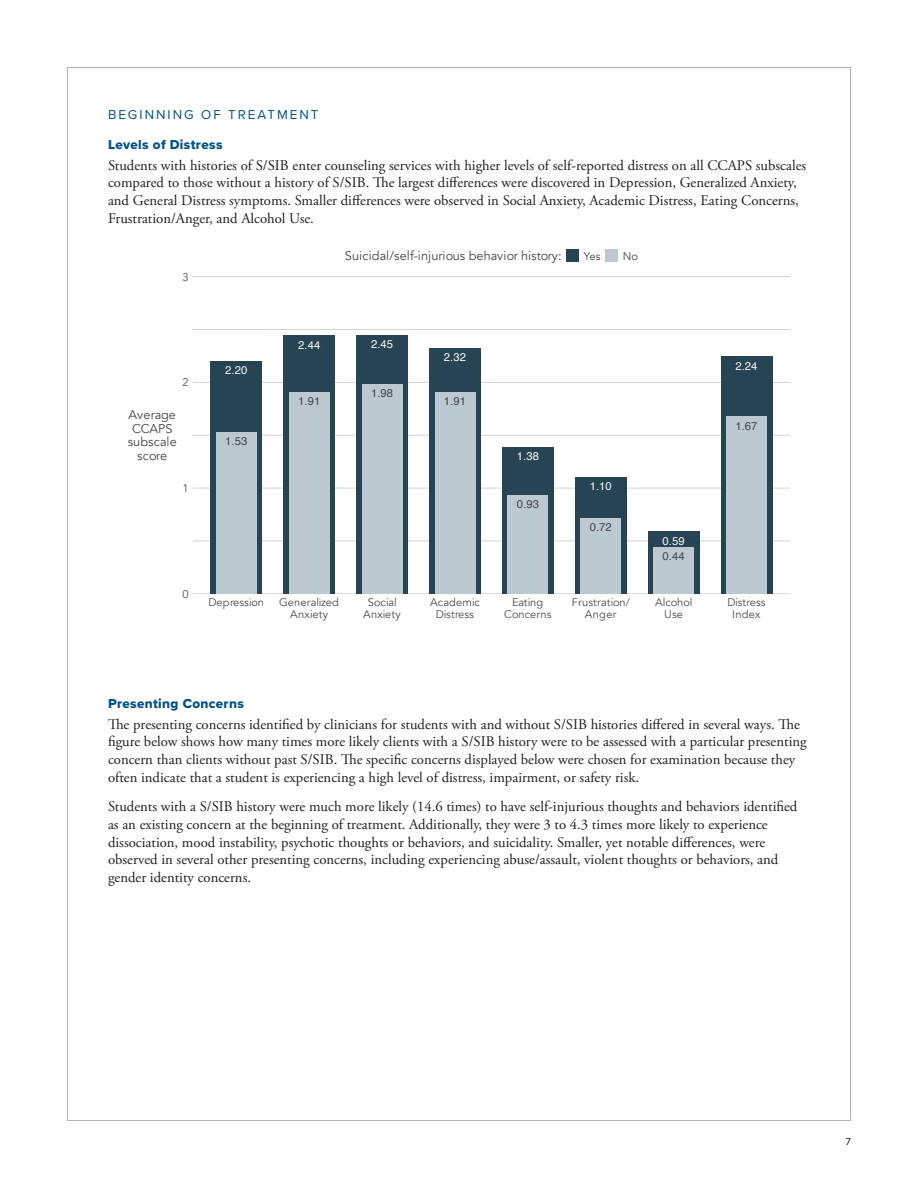
<style>
.page{position:relative;width:918px;height:1188px;background:#fff}
.page>*{position:absolute;margin:0;border:0;box-sizing:border-box;transform-origin:0 0}
.Txt_SpAfter_P{font:14.7px/17.7px "Adobe Garamond Pro";color:#231f20}
.SubSub_U_LC_Bold_H3{font:13.5px "Proxima Nova Extrabld";letter-spacing:.025em;color:#00528b}
.SubHead_Caps_Blu_H2{font:13.35px "Proxima Nova";letter-spacing:.15em;color:#00528b}
.t1{font:12.75px/13.6px "Avenir";letter-spacing:.005em;color:#43464b;text-align:center}
.t2{font:11.25px "Helvetica";letter-spacing:.005em;color:#43464b}
.t3{font:11.25px "Helvetica";letter-spacing:.005em;color:#faf9f6}
.t4{font:11.1px/12px "Avenir";letter-spacing:.015em;color:#4d4d4d;text-align:center}
.t5{font:11.1px "Avenir";color:#43464b}
.t6{font:10.5px "Proxima Nova";color:#231f20}
</style>
<div class="page">
<hr style="left:193px;top:541px;width:597px;height:1px;background:#d3d3d3">
<hr style="left:193px;top:435px;width:597px;height:1px;background:#d3d3d3">
<hr style="left:193px;top:329px;width:597px;height:1px;background:#d3d3d3">
<hr style="left:193px;top:593px;width:597px;height:1px;background:#d3d3d3">
<hr style="left:193px;top:488px;width:597px;height:1px;background:#d3d3d3">
<hr style="left:193px;top:382px;width:597px;height:1px;background:#d3d3d3">
<hr style="left:193px;top:276px;width:597px;height:1px;background:#d3d3d3">
<div style="left:211px;top:361px;width:51px;height:233px;background:#264454"></div>
<div style="left:284px;top:336px;width:51px;height:258px;background:#264454"></div>
<div style="left:357px;top:335px;width:51px;height:259px;background:#264454"></div>
<div style="left:430px;top:348px;width:51px;height:246px;background:#264454"></div>
<div style="left:502px;top:447px;width:51px;height:147px;background:#264454"></div>
<div style="left:575px;top:477px;width:51px;height:117px;background:#264454"></div>
<div style="left:648px;top:532px;width:51px;height:62px;background:#264454"></div>
<div style="left:721px;top:357px;width:51px;height:237px;background:#264454"></div>
<div style="left:216px;top:432px;width:40px;height:162px;background:#bdc9d1"></div>
<div style="left:289px;top:392px;width:40px;height:202px;background:#bdc9d1"></div>
<div style="left:362px;top:384px;width:40px;height:210px;background:#bdc9d1"></div>
<div style="left:435px;top:392px;width:40px;height:202px;background:#bdc9d1"></div>
<div style="left:508px;top:495px;width:40px;height:99px;background:#bdc9d1"></div>
<div style="left:581px;top:518px;width:40px;height:76px;background:#bdc9d1"></div>
<div style="left:654px;top:547px;width:40px;height:47px;background:#bdc9d1"></div>
<div style="left:727px;top:417px;width:40px;height:177px;background:#bdc9d1"></div>
<div style="left:566px;top:249px;width:13px;height:13px;background:#264454"></div>
<div style="left:605px;top:249px;width:13px;height:13px;background:#bdc9d1"></div>
<h2 class="SubHead_Caps_Blu_H2" style="left:108px;top:104px;width:212px">BEGINNING OF TREATMENT</h2>
<h3 class="SubSub_U_LC_Bold_H3" style="left:108px;top:135px;width:116px">Levels of Distress</h3>
<p class="Txt_SpAfter_P" style="left:108px;top:157px;width:700px">Students with histories of S/SIB enter counseling services with higher levels of self-reported distress on all CCAPS subscales compared to those without a history of S/SIB. The largest differences were discovered in Depression, Generalized Anxiety, and General Distress symptoms. Smaller differences were observed in Social Anxiety, Academic Distress, Eating Concerns, Frustration/Anger, and Alcohol Use.</p>
<p class="t4" style="left:182px;top:271px;width:8px">3</p>
<p class="t1" style="left:345px;top:250px;width:218px">Suicidal/self-injurious behavior history:</p>
<p class="t5" style="left:584px;top:249px;width:18px">Yes</p>
<p class="t5" style="left:623px;top:249px;width:17px">No</p>
<p class="t4" style="left:182px;top:377px;width:8px">2</p>
<p class="t1" style="left:128px;top:408px;width:51px">Average<br>CCAPS subscale score</p>
<p class="t4" style="left:182px;top:482px;width:8px">1</p>
<p class="t4" style="left:182px;top:588px;width:8px">0</p>
<p class="t3" style="left:225px;top:361px;width:24px">2.20</p>
<p class="t2" style="left:225px;top:433px;width:24px">1.53</p>
<p class="t3" style="left:298px;top:336px;width:24px">2.44</p>
<p class="t2" style="left:298px;top:393px;width:24px">1.91</p>
<p class="t3" style="left:371px;top:335px;width:24px">2.45</p>
<p class="t2" style="left:371px;top:385px;width:24px">1.98</p>
<p class="t3" style="left:444px;top:349px;width:24px">2.32</p>
<p class="t2" style="left:444px;top:392px;width:24px">1.91</p>
<p class="t3" style="left:517px;top:448px;width:24px">1.38</p>
<p class="t2" style="left:517px;top:495px;width:24px">0.93</p>
<p class="t3" style="left:590px;top:478px;width:24px">1.10</p>
<p class="t2" style="left:590px;top:518px;width:24px">0.72</p>
<p class="t3" style="left:663px;top:532px;width:24px">0.59</p>
<p class="t2" style="left:663px;top:548px;width:24px">0.44</p>
<p class="t3" style="left:735px;top:357px;width:24px">2.24</p>
<p class="t2" style="left:735px;top:417px;width:24px">1.67</p>
<p class="t4" style="left:209px;top:596px;width:57px">Depression</p>
<p class="t4" style="left:279px;top:596px;width:61px">Generalized<br>Anxiety</p>
<p class="t4" style="left:363px;top:596px;width:39px">Social<br>Anxiety</p>
<p class="t4" style="left:430px;top:596px;width:51px">Academic<br>Distress</p>
<p class="t4" style="left:504px;top:596px;width:49px">Eating<br>Concerns</p>
<p class="t4" style="left:572px;top:596px;width:60px">Frustration/<br>Anger</p>
<p class="t4" style="left:655px;top:596px;width:39px">Alcohol<br>Use</p>
<p class="t4" style="left:728px;top:596px;width:40px">Distress<br>Index</p>
<h3 class="SubSub_U_LC_Bold_H3" style="left:108px;top:694px;width:137px">Presenting Concerns</h3>
<p class="Txt_SpAfter_P" style="left:108px;top:716px;width:700px">The presenting concerns identified by clinicians for students with and without S/SIB histories differed in several ways. The figure below shows how many times more likely clients with a S/SIB history were to be assessed with a particular presenting concern than clients without past S/SIB. The specific concerns displayed below were chosen for examination because they often indicate that a student is experiencing a high level of distress, impairment, or safety risk.</p>
<p class="Txt_SpAfter_P" style="left:108px;top:798px;width:691px">Students with a S/SIB history were much more likely (14.6 times) to have self-injurious thoughts and behaviors identified as an existing concern at the beginning of treatment. Additionally, they were 3 to 4.3 times more likely to experience dissociation, mood instability, psychotic thoughts or behaviors, and suicidality. Smaller, yet notable differences, were observed in several other presenting concerns, including experiencing abuse/assault, violent thoughts or behaviors, and gender identity concerns.</p>
<p class="t6" style="left:846px;top:1133px;width:7px">7</p>
</div>
